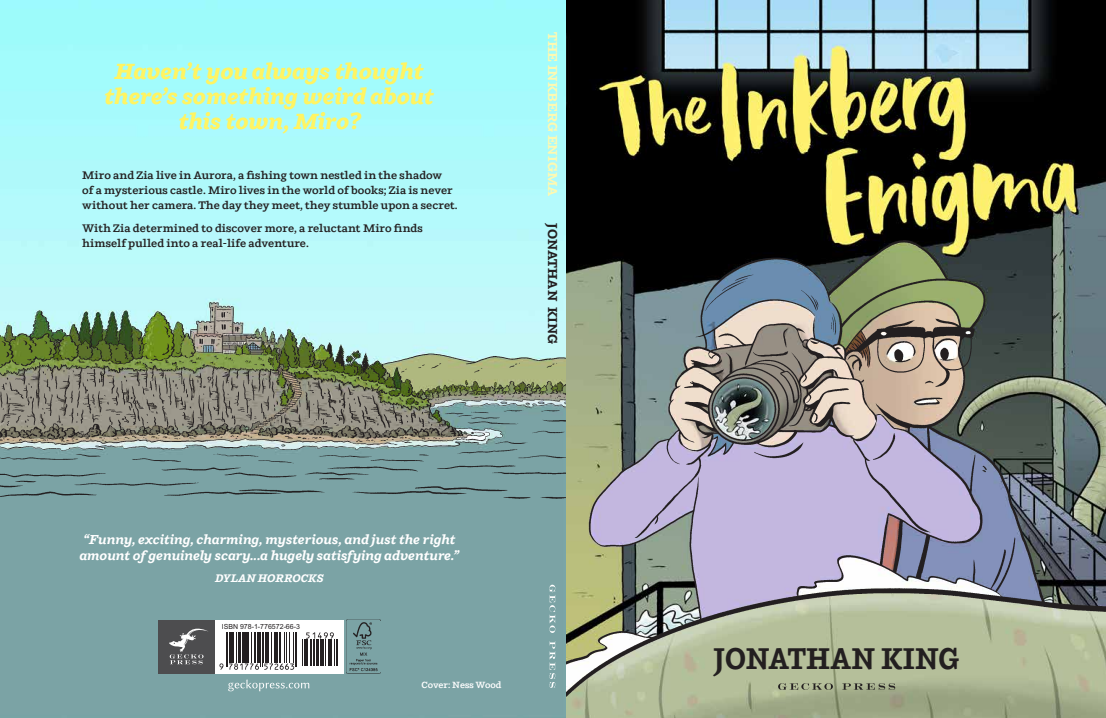
<style>
.page{position:relative;width:1106px;height:718px;background:#fff}
.page>*{position:absolute;margin:0;border:0;box-sizing:border-box;transform-origin:0 0}
.t1{font:700 30px "Ulises";color:#231f20;scale:.9 1}
.t2{font:italic 800 22px/25px "Ulises";color:#fff462;text-align:center}
.t3{font:italic 700 13px/16px "Ulises";color:#fff}
.t4{font:700 13px "Ulises";color:#fff9b1}
.t5{font:700 13px "Ulises";letter-spacing:-.005em;color:#231f20}
.t6{font:600 11px/15px "Ulises";color:#231f20}
.t7{font:italic 700 11px "Ulises";color:#fff}
.t8{font:600 9px "Ulises";color:#fff}
.t9{font:7px "Arial";color:#231f20}
</style>
<div class="page">
<img style="left:0;top:0;width:567px;height:717px">
<div style="left:215px;top:619px;width:128px;height:53px;background:#fff"></div>
<div style="left:158px;top:619px;width:57px;height:53px;background:#4d4d4f"></div>
<svg style="left:169px;top:628px;width:39px;height:36px"></svg>
<img style="left:346px;top:619px;width:35px;height:54px">
<svg style="left:549px;top:640px;width:6px;height:47px"></svg>
<svg style="left:549px;top:584px;width:6px;height:48px"></svg>
<img style="left:567px;top:0;width:539px;height:717px">
<svg style="left:219px;top:663px;width:4px;height:6px"></svg>
<hr style="left:226px;top:631px;width:1px;height:34px;background:#231f20">
<hr style="left:227px;top:631px;width:1px;height:34px;background:#231f20">
<hr style="left:229px;top:631px;width:2px;height:31px;background:#231f20">
<hr style="left:232px;top:631px;width:1px;height:31px;background:#231f20">
<hr style="left:236px;top:631px;width:1px;height:31px;background:#231f20">
<hr style="left:238px;top:631px;width:1px;height:31px;background:#231f20">
<hr style="left:239px;top:631px;width:2px;height:31px;background:#231f20">
<hr style="left:242px;top:631px;width:2px;height:31px;background:#231f20">
<hr style="left:244px;top:631px;width:3px;height:31px;background:#231f20">
<hr style="left:247px;top:631px;width:2px;height:31px;background:#231f20">
<hr style="left:251px;top:631px;width:1px;height:31px;background:#231f20">
<hr style="left:254px;top:631px;width:1px;height:31px;background:#231f20">
<hr style="left:255px;top:631px;width:1px;height:31px;background:#231f20">
<hr style="left:257px;top:631px;width:3px;height:31px;background:#231f20">
<hr style="left:260px;top:631px;width:1px;height:34px;background:#231f20">
<hr style="left:262px;top:631px;width:1px;height:34px;background:#231f20">
<hr style="left:263px;top:631px;width:1px;height:31px;background:#231f20">
<hr style="left:266px;top:631px;width:2px;height:31px;background:#231f20">
<hr style="left:268px;top:631px;width:1px;height:31px;background:#231f20">
<hr style="left:271px;top:631px;width:1px;height:31px;background:#231f20">
<hr style="left:274px;top:631px;width:1px;height:31px;background:#231f20">
<hr style="left:276px;top:631px;width:2px;height:31px;background:#231f20">
<hr style="left:279px;top:631px;width:1px;height:31px;background:#231f20">
<hr style="left:280px;top:631px;width:1px;height:31px;background:#231f20">
<hr style="left:284px;top:631px;width:1px;height:31px;background:#231f20">
<hr style="left:286px;top:631px;width:1px;height:31px;background:#231f20">
<svg style="left:229px;top:663px;width:65px;height:6px"></svg>
<hr style="left:289px;top:631px;width:1px;height:31px;background:#231f20">
<hr style="left:293px;top:631px;width:1px;height:31px;background:#231f20">
<hr style="left:295px;top:631px;width:1px;height:34px;background:#231f20">
<hr style="left:296px;top:631px;width:1px;height:34px;background:#231f20">
<svg style="left:302px;top:632px;width:35px;height:33px"></svg>
<svg style="left:228px;top:679px;width:81px;height:11px"></svg>
<h2 class="t2" style="left:105px;top:59px;width:331px">Haven’t you always thought there’s something weird about this town, Miro?</h2>
<p class="t6" style="left:82px;top:168px;width:377px">Miro and Zia live in Aurora, a fishing town nestled in the shadow<br>of a mysterious castle. Miro lives in the world of books; Zia is never without her camera. The day they meet, they stumble upon a secret.</p>
<p class="t6" style="left:82px;top:221px;width:342px">With Zia determined to discover more, a reluctant Miro finds himself pulled into a real-life adventure.</p>
<p class="t4" style="left:560px;top:32px;width:166px;rotate:90deg">THE INKBERG ENIGMA</p>
<p class="t5" style="left:560px;top:223px;width:122px;rotate:90deg">JONATHAN KING</p>
<p class="t3" style="left:79px;top:532px;width:381px">“Funny, exciting, charming, mysterious, and just the right amount of genuinely scary...a hugely satisfying adventure.”</p>
<p class="t7" style="left:215px;top:571px;width:110px">DYLAN HORROCKS</p>
<p class="t9" style="left:222px;top:622px;width:80px">ISBN 978-1-776572-66-3</p>
<p class="t8" style="left:421px;top:679px;width:81px">Cover: Ness Wood</p>
<h1 class="t1" style="left:713px;top:639px;width:274px">JONATHAN KING</h1>
</div>
